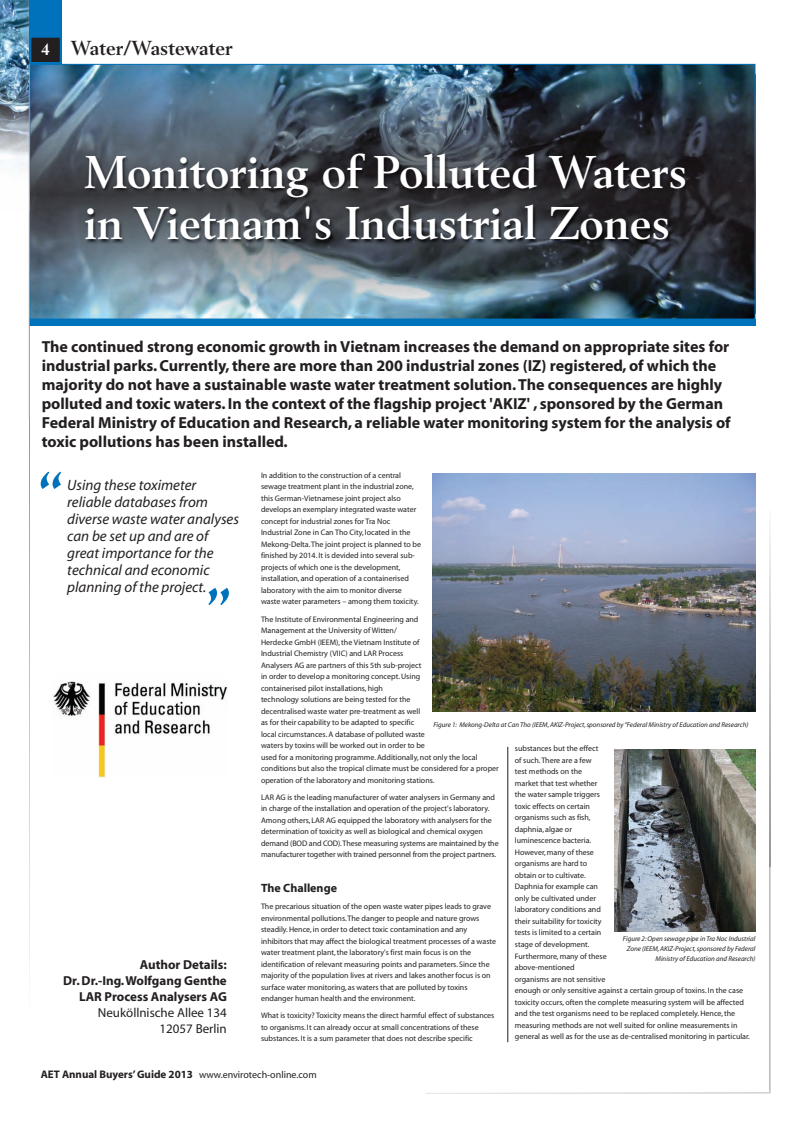
<style>
.page{position:relative;width:795px;height:1134px;background:#fff}
.page>*{position:absolute;margin:0;border:0;box-sizing:border-box;transform-origin:0 0}
.t1{font:700 45.3px/50.9px "Berling";color:#fff}
.t2{font:700 20px "Berling";color:#231f20}
.t3{font:700 16px/19px "Myriad";color:#231f20}
.t4{font:700 16px "Berling";color:#fff}
.t5{font:italic 15px/17px "Myriad";color:#231f20}
.t6{font:700 13px/16px "Myriad";color:#231f20;text-align:right}
.t7{font:13px/16px "Myriad";color:#231f20;text-align:right}
.t8{font:700 12px "Myriad";color:#231f20}
.t9{font:700 11px "Myriad";color:#231f20}
.t10{font:8px/11.5px "Myriad";color:#231f20}
.t11{font:italic 7px/10px "Myriad";color:#231f20;text-align:right}
.s1{font-weight:400;font-size:10px}
</style>
<div class="page">
<svg style="left:41px;top:471px;width:20px;height:18px"></svg>
<svg style="left:208px;top:588px;width:21px;height:17px"></svg>
<hr style="left:507px;top:746px;width:1px;height:295px;background:#231f20">
<img style="left:31px;top:66px;width:722px;height:251px">
<div style="left:29px;top:319px;width:726px;height:6px;background:#0072bc"></div>
<img style="left:30px;top:75px;width:725px;height:239px">
<img style="left:0;top:0;width:29px;height:210px">
<hr style="left:29px;top:0;width:1px;height:1008px;background:#939598">
<hr style="left:769px;top:510px;width:1px;height:582px;background:#939598">
<div style="left:29px;top:0;width:33px;height:64px;background:#0072bc"></div>
<div style="left:31px;top:38px;width:29px;height:24px;background:#231f20"></div>
<div style="left:29px;top:36px;width:33px;height:28px;border:2px solid #0072bc"></div>
<img style="left:770px;top:525px;width:1px;height:341px">
<img style="left:769px;top:510px;width:1px;height:318px">
<hr style="left:425px;top:1092px;width:345px;height:1px;background:#939598">
<img style="left:425px;top:1092px;width:344px;height:1px">
<img style="left:52px;top:146px;width:677px;height:117px">
<img style="left:432px;top:473px;width:323px;height:238px">
<img style="left:614px;top:749px;width:141px;height:182px">
<img style="left:52px;top:681px;width:176px;height:96px">
<h3 class="t4" style="left:41px;top:43px;width:10px">4</h3>
<h2 class="t2" style="left:71px;top:40px;width:164px">Water/Wastewater</h2>
<h1 class="t1" style="left:84px;top:150px;width:604px">Monitoring of Polluted Waters in Vietnam's Industrial Zones</h1>
<p class="t3" style="left:42px;top:338px;width:690px">The continued strong economic growth in Vietnam increases the demand on appropriate sites for industrial parks. Currently, there are more than 200 industrial zones (IZ) registered, of which the majority do not have a sustainable waste water treatment solution. The consequences are highly polluted and toxic waters. In the context of the flagship project 'AKIZ' , sponsored by the German Federal Ministry of Education and Research, a reliable water monitoring system for the analysis of toxic pollutions has been installed.</p>
<h3 class="t5" style="left:67px;top:478px;width:173px">Using these toximeter reliable databases from diverse waste water analyses can be set up and are of great importance for the technical and economic planning of the project.</h3>
<h3 class="t6" style="left:63px;top:957px;width:165px">Author Details:<br>Dr. Dr.-Ing. Wolfgang Genthe<br>LAR Process Analysers AG</h3>
<h3 class="t7" style="left:98px;top:1005px;width:130px">Neuköllnische Allee 134<br>12057 Berlin</h3>
<p class="t10" style="left:261px;top:470px;width:161px">In addition to the construction of a central sewage treatment plant in the industrial zone, this German-Vietnamese joint project also develops an exemplary integrated waste water concept for industrial zones for Tra Noc Industrial Zone in Can Tho City, located in the Mekong-Delta. The joint project is planned to be finished by 2014. It is devided into several sub&shy;projects of which one is the development, installation, and operation of a containerised laboratory with the aim to monitor diverse waste water parameters – among them toxicity.</p>
<p class="t10" style="left:261px;top:613px;width:239px">The Institute of Environmental Engineering and<br>Management at the University of Witten/<br>Herdecke GmbH (IEEM), the Vietnam Institute of<br>Industrial Chemistry (VIIC) and LAR Process<br>Analysers AG are partners of this 5th sub-project<br>in order to develop a monitoring concept. Using<br>containerised pilot installations, high<br>technology solutions are being tested for the<br>decentralised waste water pre-treatment as well<br>as for their capability to be adapted to specific<br>local circumstances. A database of polluted waste<br>waters by toxins will be worked out in order to be<br>used for a monitoring programme. Additionally, not only the local conditions but also the tropical climate must be considered for a proper operation of the laboratory and monitoring stations.</p>
<p class="t10" style="left:261px;top:791px;width:239px">LAR AG is the leading manufacturer of water analysers in Germany and in charge of the installation and operation of the project's laboratory.<br>Among others, LAR AG equipped the laboratory with analysers for the determination of toxicity as well as biological and chemical oxygen demand (BOD and COD). These measuring systems are maintained by the manufacturer together with trained personnel from the project partners.</p>
<h3 class="t8" style="left:261px;top:883px;width:77px">The Challenge</h3>
<p class="t10" style="left:261px;top:901px;width:236px">The precarious situation of the open waste water pipes leads to grave environmental pollutions. The danger to people and nature grows steadily. Hence, in order to detect toxic contamination and any inhibitors that may affect the biological treatment processes of a waste water treatment plant, the laboratory's first main focus is on the identification of relevant measuring points and parameters. Since the majority of the population lives at rivers and lakes another focus is on surface water monitoring, as waters that are polluted by toxins endanger human health and the environment.</p>
<p class="t10" style="left:261px;top:1010px;width:235px">What is toxicity? Toxicity means the direct harmful effect of substances to organisms. It can already occur at small concentrations of these substances. It is a sum parameter that does not describe specific</p>
<p class="t11" style="left:433px;top:719px;width:316px">Figure 1: Mekong-Delta at Can Tho (IEEM, AKIZ-Project, sponsored by “Federal Ministry of Education and Research)</p>
<p class="t10" style="left:515px;top:743px;width:236px">substances but the effect<br>of such. There are a few<br>test methods on the<br>market that test whether<br>the water sample triggers<br>toxic effects on certain<br>organisms such as fish,<br>daphnia, algae or<br>luminescence bacteria.<br>However, many of these<br>organisms are hard to<br>obtain or to cultivate.<br>Daphnia for example can<br>only be cultivated under<br>laboratory conditions and<br>their suitability for toxicity<br>tests is limited to a certain<br>stage of development.<br>Furthermore, many of these<br>above-mentioned<br>organisms are not sensitive<br>enough or only sensitive against a certain group of toxins. In the case toxicity occurs, often the complete measuring system will be affected and the test organisms need to be replaced completely. Hence, the measuring methods are not well suited for online measurements in general as well as for the use as de-centralised monitoring in particular.</p>
<p class="t11" style="left:623px;top:933px;width:134px">Figure 2: Open sewage pipe in Tra Noc Industrial<br>Zone (IEEM, AKIZ-Project, sponsored by Federal<br>Ministry of Education and Research)</p>
<h3 class="t9" style="left:41px;top:1070px;width:277px">AET Annual Buyers’ Guide 2013 <span class="s1">www.envirotech-online.com</span></h3>
</div>
